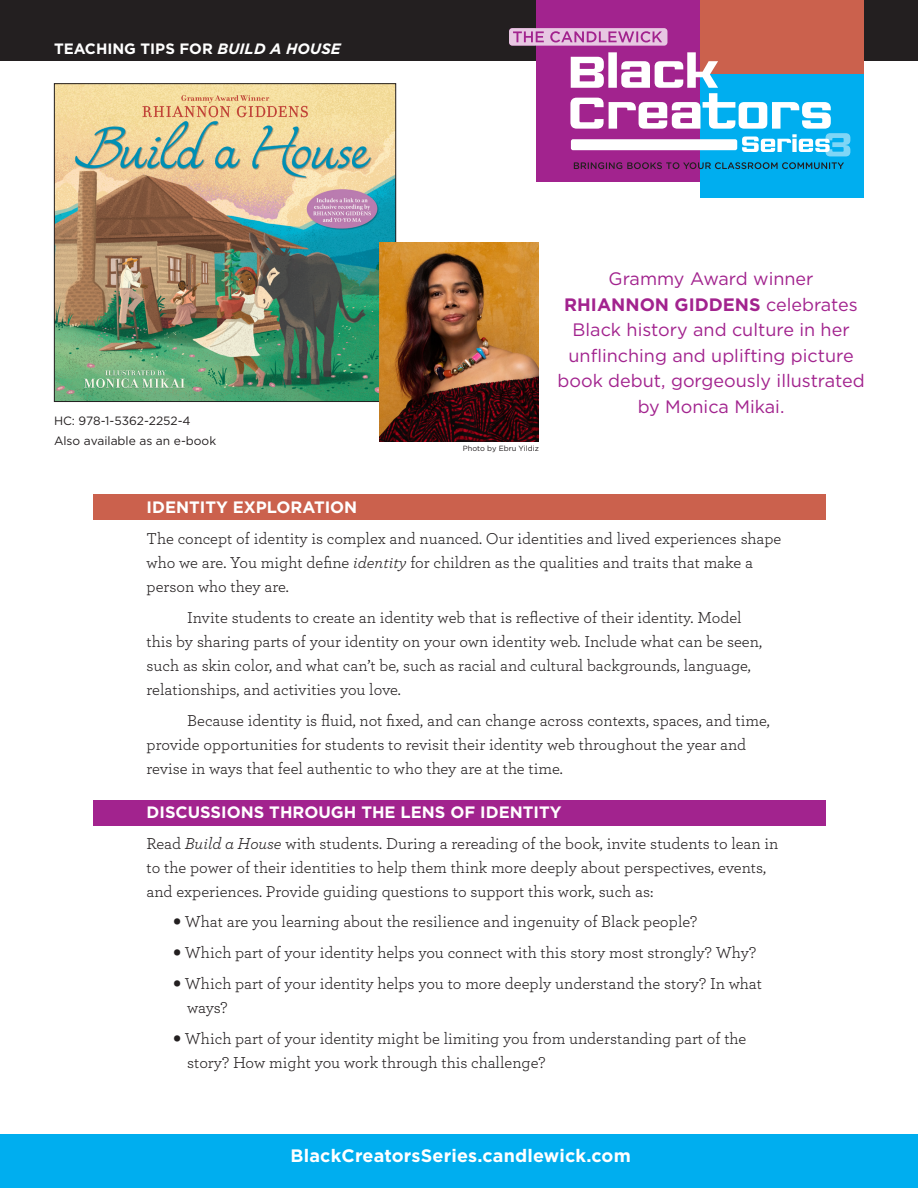
<style>
.page{position:relative;width:918px;height:1188px;background:#fff}
.page>*{position:absolute;margin:0;border:0;box-sizing:border-box;transform-origin:0 0}
.t1{font:18px/25.5px "Gotham";color:#a2238e;text-align:center}
.t2{font:700 18px "Gotham";letter-spacing:.01em;color:#fff}
.t3{font:16.5px/24px "Archer";color:#231f20}
.t4{font:700 16.5px "Gotham";color:#fff}
.t5{font:700 15px "Gotham";color:#fff}
.t6{font:12px "Gotham";color:#231f20}
.t7{font:7.5px "Gotham";color:#231f20}
.s1{font-style:italic}
.s2{font-weight:700}
</style>
<div class="page">
<div style="left:0;top:0;width:918px;height:60px;background:#231f20"></div>
<div style="left:93px;top:494px;width:732px;height:26px;background:#cb614d"></div>
<div style="left:93px;top:800px;width:732px;height:25px;background:#a2238e"></div>
<div style="left:0;top:1134px;width:917px;height:54px;background:#00aeef"></div>
<img style="left:56px;top:85px;width:338px;height:315px">
<div style="left:54px;top:83px;width:342px;height:319px;border:1px solid #231f20"></div>
<img style="left:379px;top:243px;width:160px;height:198px">
<div style="left:700px;top:0;width:164px;height:22px;background:#cb614d"></div>
<div style="left:536px;top:0;width:164px;height:14px;background:#a2238e"></div>
<div style="left:700px;top:74px;width:164px;height:123px;background:#00aeef"></div>
<div style="left:536px;top:14px;width:164px;height:168px;background:#a2238e"></div>
<div style="left:700px;top:14px;width:164px;height:60px;background:#cb614d"></div>
<svg style="left:570px;top:52px;width:280px;height:104px"></svg>
<svg style="left:574px;top:162px;width:270px;height:7px"></svg>
<svg style="left:509px;top:28px;width:158px;height:18px;background:#d59fcd"></svg>
<p class="t5" style="left:54px;top:38px;width:288px">TEACHING TIPS FOR <span class="s1">BUILD A HOUSE</span></p>
<p class="t6" style="left:54px;top:413px;width:138px">HC: 978-1-5362-2252-4</p>
<p class="t6" style="left:54px;top:433px;width:164px">Also available as an e-book</p>
<p class="t7" style="left:463px;top:443px;width:78px">Photo by Ebru Yildiz</p>
<p class="t1" style="left:609px;top:266px;width:206px">Grammy Award winner</p>
<p class="t1" style="left:557px;top:291px;width:309px"><span class="s2">RHIANNON GIDDENS</span> celebrates<br>Black history and culture in her unflinching and uplifting picture book debut, gorgeously illustrated by Monica Mikai.</p>
<p class="t4" style="left:147px;top:497px;width:212px">IDENTITY EXPLORATION</p>
<p class="t3" style="left:147px;top:526px;width:636px">The concept of identity is complex and nuanced. Our identities and lived experiences shape who we are. You might define <span class="s1">identity</span> for children as the qualities and traits that make a person who they are.</p>
<p class="t3" style="left:147px;top:605px;width:617px;text-indent:40px">Invite students to create an identity web that is reflective of their identity. Model this by sharing parts of your identity on your own identity web. Include what can be seen, such as skin color, and what can’t be, such as racial and cultural backgrounds, language, relationships, and activities you love.</p>
<p class="t3" style="left:147px;top:707px;width:625px;text-indent:40px">Because identity is fluid, not fixed, and can change across contexts, spaces, and time, provide opportunities for students to revisit their identity web throughout the year and revise in ways that feel authentic to who they are at the time.</p>
<p class="t4" style="left:147px;top:801px;width:416px">DISCUSSIONS THROUGH THE LENS OF IDENTITY</p>
<p class="t3" style="left:147px;top:830px;width:633px">Read <span class="s1">Build a House</span> with students. During a rereading of the book, invite students to lean in to the power of their identities to help them think more deeply about perspectives, events, and experiences. Provide guiding questions to support this work, such as:</p>
<p class="t3" style="left:174px;top:909px;width:525px"><sup>•</sup> What are you learning about the resilience and ingenuity of Black people?</p>
<p class="t3" style="left:174px;top:940px;width:584px"><sup>•</sup> Which part of your identity helps you connect with this story most strongly? Why?</p>
<p class="t3" style="left:187px;top:971px;width:577px;text-indent:-14px"><sup>•</sup> Which part of your identity helps you to more deeply understand the story? In what ways?</p>
<p class="t3" style="left:187px;top:1025px;width:561px;text-indent:-14px"><sup>•</sup> Which part of your identity might be limiting you from understanding part of the story? How might you work through this challenge?</p>
<p class="t2" style="left:291px;top:1144px;width:342px">BlackCreatorsSeries.candlewick.com</p>
</div>
